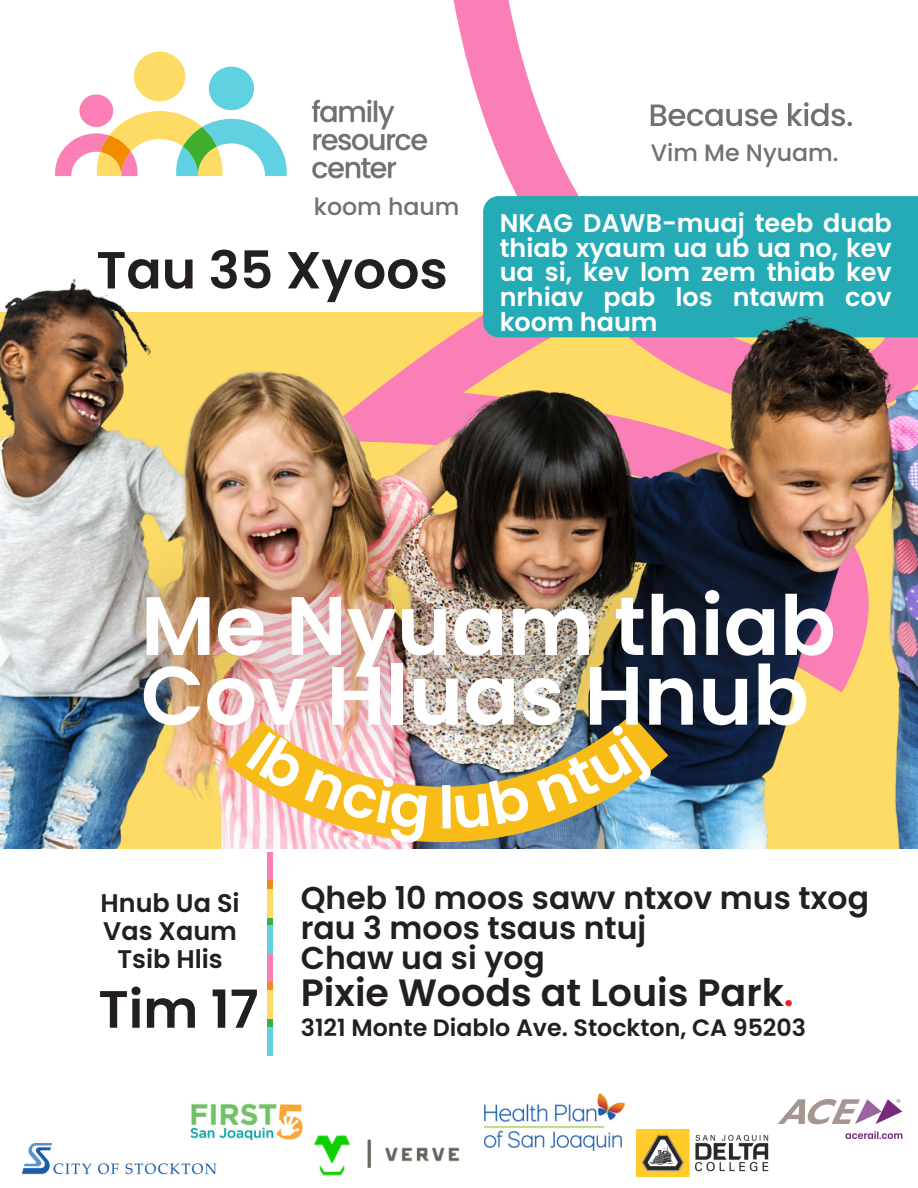
<style>
.page{position:relative;width:918px;height:1188px;background:#fff}
.page>*{position:absolute;margin:0;border:0;box-sizing:border-box;transform-origin:0 0}
.t1{font:600 82.65px/69.8px "Poppins";color:#fff}
.t2{font:600 52.5px "Poppins";color:#231f20}
.t3{font:600 52.05px "Poppins";color:#231f20}
.t4{font:600 37.95px "Poppins";color:#231f20}
.t5{font:600 31.5px "Poppins";color:#231f20}
.t6{font:600 25.5px/24.8px "Poppins";color:#fff;text-align:justify}
.t7{font:600 25.5px/28.2px "Poppins";color:#231f20;text-align:center}
.t8{font:600 23.7px "Poppins";color:#231f20}
.t9{font:500 23.7px "Poppins";color:#707271}
.s1{color:#eb2127}
</style>
<div class="page">
<svg style="left:453px;top:0;width:398px;height:134px"></svg>
<img style="left:0;top:134px;width:918px;height:714px">
<div style="left:134px;top:52px;width:51px;height:49px;background:#fedb65;border-radius:50%"></div>
<div style="left:209px;top:67px;width:45px;height:43px;background:#60d1e0;border-radius:50%"></div>
<svg style="left:55px;top:111px;width:232px;height:65px"></svg>
<div style="left:79px;top:94px;width:34px;height:33px;background:#fa7fb6;border-radius:50%"></div>
<img style="left:305px;top:99px;width:129px;height:86px">
<svg style="left:651px;top:105px;width:126px;height:21px"></svg>
<svg style="left:788px;top:102px;width:64px;height:24px"></svg>
<img style="left:55px;top:481px;width:809px;height:362px">
<hr style="left:268px;top:852px;width:4px;height:28px;background:#fa7fb6">
<svg style="left:268px;top:880px;width:4px;height:9px"></svg>
<svg style="left:268px;top:917px;width:4px;height:9px"></svg>
<hr style="left:268px;top:889px;width:4px;height:28px;background:#fedb65">
<hr style="left:268px;top:926px;width:4px;height:28px;background:#60d1e0">
<hr style="left:268px;top:954px;width:4px;height:28px;background:#fa7fb6">
<svg style="left:268px;top:982px;width:4px;height:9px"></svg>
<svg style="left:268px;top:1019px;width:4px;height:9px"></svg>
<hr style="left:268px;top:991px;width:4px;height:28px;background:#fedb65">
<hr style="left:268px;top:1028px;width:4px;height:28px;background:#60d1e0">
<img style="left:227px;top:714px;width:441px;height:128px">
<img style="left:777px;top:1100px;width:126px;height:39px">
<img style="left:637px;top:1129px;width:132px;height:47px">
<img style="left:314px;top:1135px;width:146px;height:41px">
<img style="left:485px;top:1094px;width:139px;height:56px">
<img style="left:190px;top:1103px;width:113px;height:38px">
<img style="left:22px;top:1143px;width:195px;height:32px">
<svg style="left:246px;top:731px;width:181px;height:113px;background:#f0bf6f"></svg>
<svg style="left:442px;top:774px;width:89px;height:55px;background:#dfb02b"></svg>
<img style="left:537px;top:723px;width:118px;height:89px">
<p class="t9" style="left:314px;top:190px;width:147px">koom haum</p>
<p class="t3" style="left:96px;top:234px;width:353px">Tau 35 Xyoos</p>
<p class="t9" style="left:651px;top:136px;width:189px">Vim Me Nyuam.</p>
<p class="t6" style="left:500px;top:211px;width:394px">NKAG DAWB-muaj teeb duab thiab xyaum ua ub ua no, kev ua si, kev lom zem thiab kev nrhiav pab los ntawm cov koom haum</p>
<h2 class="t1" style="left:141px;top:591px;width:696px">Me Nyuam thiab<br>Cov Hluas Hnub</h2>
<p class="t7" style="left:101px;top:889px;width:141px">Hnub Ua Si<br>Vas Xaum<br>Tsib Hlis</p>
<p class="t2" style="left:98px;top:973px;width:162px">Tim 17</p>
<p class="t5" style="left:301px;top:876px;width:570px">Qheb 10 moos sawv ntxov mus txog</p>
<p class="t5" style="left:301px;top:906px;width:347px">rau 3 moos tsaus ntuj</p>
<p class="t5" style="left:301px;top:936px;width:246px">Chaw ua si yog</p>
<h1 class="t4" style="left:301px;top:966px;width:494px">Pixie Woods at Louis Park<span class="s1">.</span></h1>
<p class="t8" style="left:301px;top:1011px;width:507px">3121 Monte Diablo Ave. Stockton, CA 95203</p>
</div>
